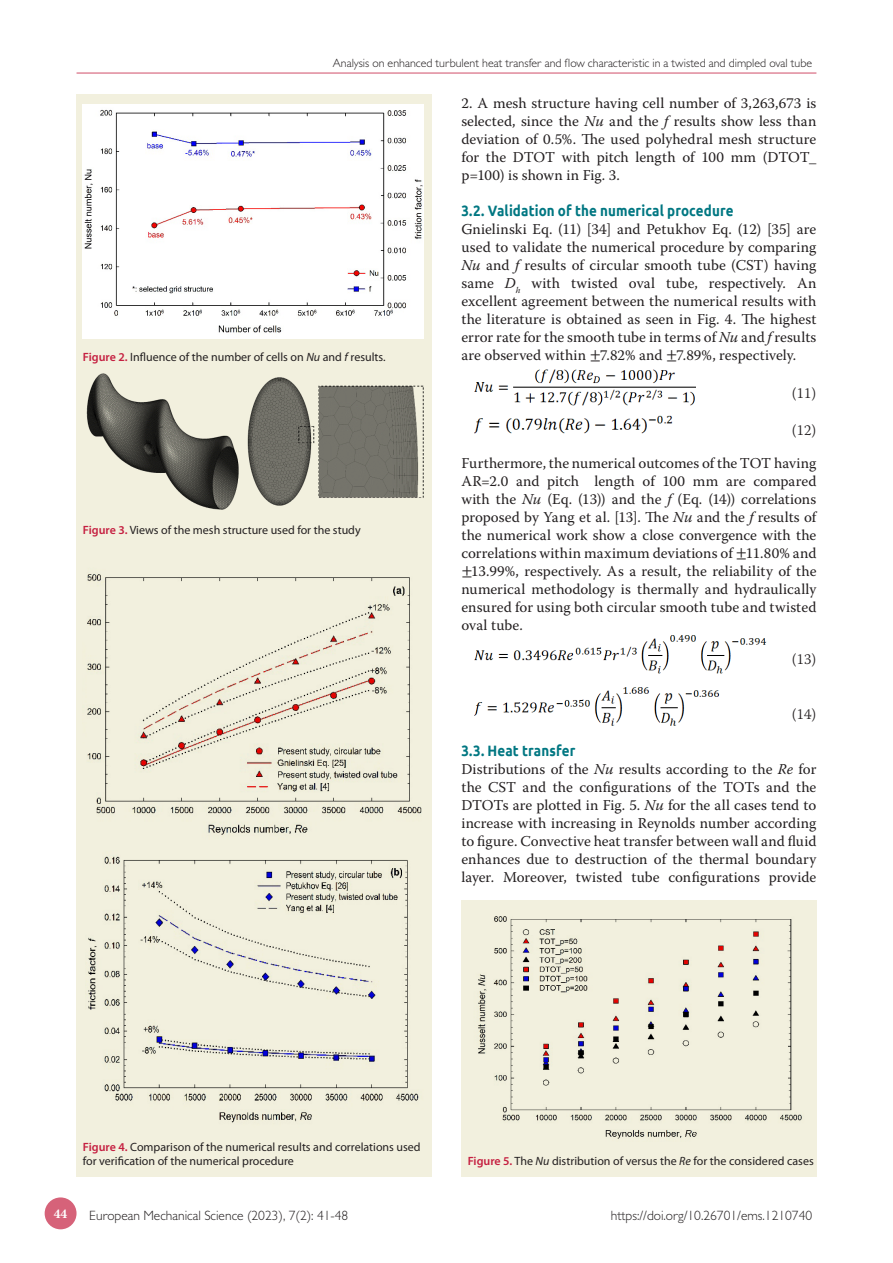
<style>
.page{position:relative;width:893px;height:1263px;background:#fff}
.page>*{position:absolute;margin:0;border:0;box-sizing:border-box;transform-origin:0 0}
.t1{font:15px/18px "Warnock Pro";letter-spacing:.005em;color:#231f20;text-align:justify}
.t2{font:700 15px "Ubuntu";letter-spacing:.01em;color:#007782;scale:.89 1}
.t3{font:300 15px "Warnock Pro";color:#231f20}
.t4{font:300 13.5px "Gill Sans";color:#231f20}
.t5{font:700 13.5px "Minion Pro";color:#fff}
.t6{font:12px/14.4px "Myriad Pro";color:#231f20}
.t7{font:300 12px "Gill Sans";color:#231f20}
.s1{font-weight:600;color:#c51f40}
.s2{font-style:italic}
.s3{font-family:"Cambria Math"}
</style>
<div class="page">
<img style="left:474px;top:369px;width:221px;height:37px">
<img style="left:474px;top:415px;width:199px;height:19px">
<img style="left:474px;top:635px;width:292px;height:39px">
<img style="left:474px;top:687px;width:246px;height:39px">
<div style="left:77px;top:94px;width:355px;height:256px;background:#f2f0de"></div>
<div style="left:77px;top:338px;width:355px;height:35px;background:#f2f0de"></div>
<div style="left:77px;top:361px;width:355px;height:162px;background:#f2f0de"></div>
<div style="left:77px;top:511px;width:355px;height:34px;background:#f2f0de"></div>
<div style="left:77px;top:534px;width:355px;height:34px;background:#f2f0de"></div>
<div style="left:77px;top:557px;width:355px;height:294px;background:#f2f0de"></div>
<div style="left:77px;top:839px;width:355px;height:300px;background:#f2f0de"></div>
<div style="left:77px;top:1128px;width:355px;height:49px;background:#f2f0de"></div>
<img style="left:83px;top:105px;width:340px;height:233px">
<img style="left:86px;top:373px;width:337px;height:137px">
<img style="left:87px;top:574px;width:335px;height:261px">
<img style="left:88px;top:856px;width:331px;height:267px">
<div style="left:461px;top:900px;width:355px;height:254px;background:#f2f0de"></div>
<div style="left:461px;top:1142px;width:355px;height:35px;background:#f2f0de"></div>
<img style="left:478px;top:916px;width:324px;height:223px">
<hr style="left:77px;top:72px;width:739px;height:2px;background:#d66279">
<div style="left:45px;top:1197px;width:32px;height:32px;background:#d66279;border-radius:50%"></div>
<p class="t7" style="left:333px;top:55px;width:481px">Analysis on enhanced turbulent heat transfer and flow characteristic in a twisted and dimpled oval tube</p>
<p class="t6" style="left:83px;top:350px;width:304px"><span class="s1">Figure 2.</span> Influence of the number of cells on <span class="s2">Nu</span> and <span class="s2">f</span> results.</p>
<p class="t6" style="left:83px;top:523px;width:279px"><span class="s1">Figure 3.</span> Views of the mesh structure used for the study</p>
<p class="t1" style="left:461px;top:94px;width:357px">2. A mesh structure having cell number of 3,263,673 is selected, since the <span class="s2">Nu</span> and the <span class="s2">f</span> results show less than deviation of 0.5%. The used polyhedral mesh structure for the DTOT with pitch length of 100 mm (DTOT_ p=100) is shown in Fig. 3.</p>
<p class="t2" style="left:461px;top:202px;width:307px">3.2. Validation of the numerical procedure</p>
<p class="t1" style="left:461px;top:220px;width:357px">Gnielinski Eq. (11) [34] and Petukhov Eq. (12) [35] are used to validate the numerical procedure by comparing <span class="s2">Nu</span> and <span class="s2">f</span> results of circular smooth tube (CST) having same <span class="s2">D</span><sub>h</sub> with twisted oval tube, respectively. An excellent agreement between the numerical results with the literature is obtained as seen in Fig. 4. The highest error rate for the smooth tube in terms of <span class="s2">Nu</span> and <span class="s2">f</span> results are observed within <span class="s3">±</span>7.82% and <span class="s3">±</span>7.89%, respectively.</p>
<p class="t3" style="left:792px;top:384px;width:26px">(11)</p>
<p class="t3" style="left:792px;top:421px;width:26px">(12)</p>
<p class="t1" style="left:461px;top:454px;width:357px">Furthermore, the numerical outcomes of the TOT having AR=2.0 and pitch length of 100 mm are compared with the <span class="s2">Nu</span> (Eq. (13)) and the <span class="s2">f</span> (Eq. (14)) correlations proposed by Yang et al. [13]. The <span class="s2">Nu</span> and the <span class="s2">f</span> results of the numerical work show a close convergence with the correlations within maximum deviations of <span class="s3">±</span>11.80% and <span class="s3">±</span>13.99%, respectively. As a result, the reliability of the numerical methodology is thermally and hydraulically ensured for using both circular smooth tube and twisted oval tube.</p>
<p class="t3" style="left:792px;top:650px;width:26px">(13)</p>
<p class="t3" style="left:792px;top:705px;width:26px">(14)</p>
<p class="t2" style="left:461px;top:742px;width:130px">3.3. Heat transfer</p>
<p class="t1" style="left:461px;top:760px;width:357px">Distributions of the <span class="s2">Nu</span> results according to the <span class="s2">Re</span> for the CST and the configurations of the TOTs and the DTOTs are plotted in Fig. 5. <span class="s2">Nu</span> for the all cases tend to increase with increasing in Reynolds number according to figure. Convective heat transfer between wall and fluid enhances due to destruction of the thermal boundary layer. Moreover, twisted tube configurations provide</p>
<p class="t6" style="left:83px;top:1139px;width:339px"><span class="s1">Figure 4.</span> Comparison of the numerical results and correlations used for verification of the numerical procedure</p>
<p class="t6" style="left:468px;top:1154px;width:348px"><span class="s1">Figure 5.</span> The <span class="s2">Nu</span> distribution of versus the <span class="s2">Re</span> for the considered cases</p>
<p class="t5" style="left:54px;top:1204px;width:15px">44</p>
<p class="t4" style="left:611px;top:1207px;width:203px">https://doi.org/10.26701/ems.1210740</p>
<p class="t4" style="left:89px;top:1207px;width:260px">European Mechanical Science (2023), 7(2): 41-48</p>
</div>
